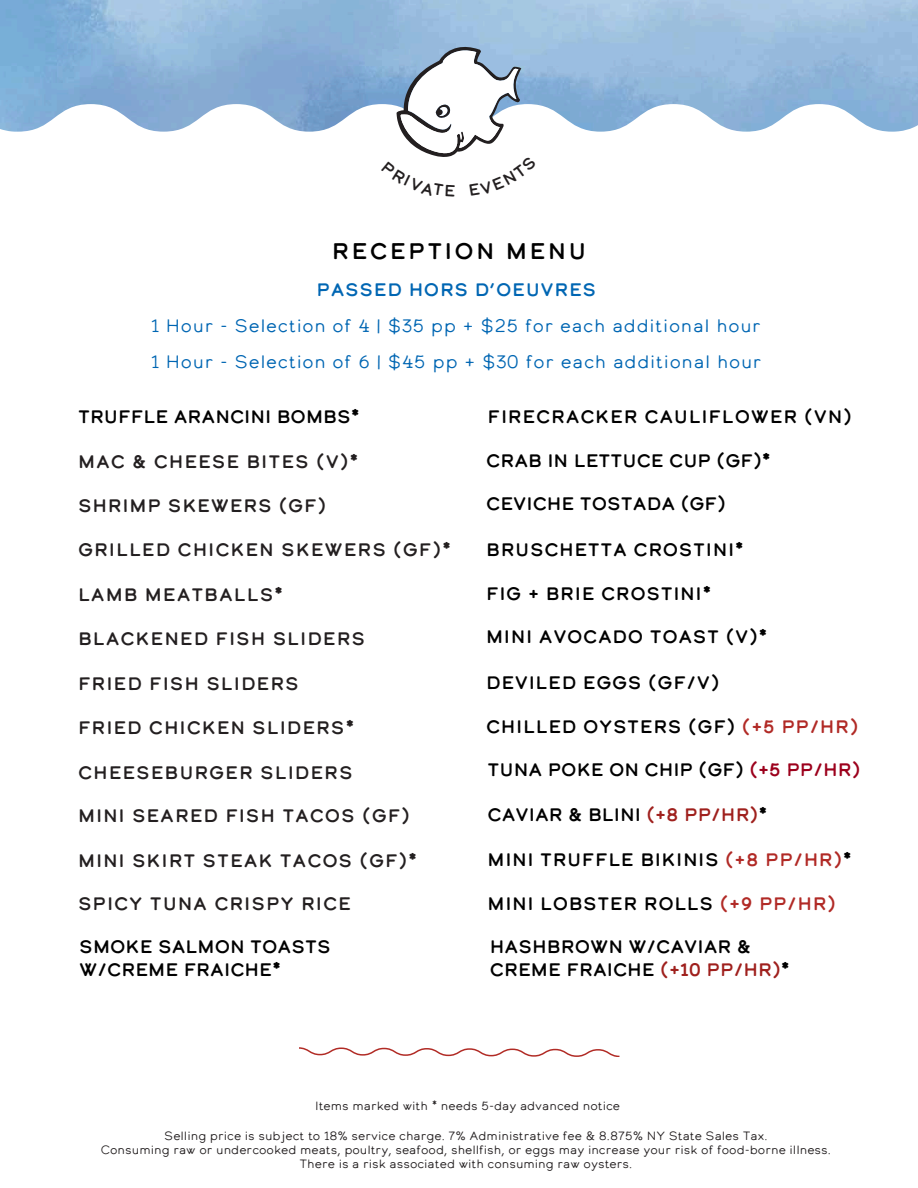
<style>
.page{position:relative;width:918px;height:1188px;background:#fff}
.page>*{position:absolute;margin:0;border:0;box-sizing:border-box;transform-origin:0 0}
.t1{font:22.5px "Calder Dark";letter-spacing:.1em;color:#000}
.t2{font:18px "Calder Dark";letter-spacing:.05em;color:#231f20}
.t3{font:18px/22.5px "Calder Dark";color:#000}
.t4{font:18px "Calder Dark";letter-spacing:.03em;color:#000}
.t5{font:18px/36px "Calder LC";letter-spacing:.04em;color:#0066b3}
.t6{font:18px "Calder Dark";letter-spacing:.035em;color:#0066b3}
.t7{font:12px "Calder LC";color:#231f20}
.s1{color:#b12a26}
.s2{color:#9c001c}
.s3{color:#9f201d}
</style>
<div class="page">
<img style="left:0;top:0;width:918px;height:132px">
<svg style="left:299px;top:1047px;width:320px;height:10px"></svg>
<svg style="left:381px;top:47px;width:156px;height:110px"></svg>
<h2 class="t1" style="left:332px;top:241px;width:256px">RECEPTION MENU</h2>
<h2 class="t6" style="left:317px;top:282px;width:281px">PASSED HORS D’OEUVRES</h2>
<h2 class="t5" style="left:151px;top:309px;width:612px">1 Hour - Selection of 4 | $35 pp + $25 for each additional hour<br>1 Hour - Selection of 6 | $45 pp + $30 for each additional hour</h2>
<h2 class="t3" style="left:78px;top:407px;width:283px">TRUFFLE ARANCINI BOMBS*</h2>
<h3 class="t2" style="left:78px;top:454px;width:282px">MAC &amp; CHEESE BITES (V)*</h3>
<h2 class="t4" style="left:488px;top:409px;width:366px">FIRECRACKER CAULIFLOWER (VN)</h2>
<h2 class="t3" style="left:486px;top:450px;width:286px">CRAB IN LETTUCE CUP (GF)*</h2>
<h1 class="t2" style="left:78px;top:497px;width:250px">SHRIMP SKEWERS (GF)</h1>
<h2 class="t2" style="left:78px;top:542px;width:375px">GRILLED CHICKEN SKEWERS (GF)*</h2>
<h2 class="t3" style="left:486px;top:493px;width:241px">CEVICHE TOSTADA (GF)</h2>
<h2 class="t4" style="left:486px;top:542px;width:259px">BRUSCHETTA CROSTINI*</h2>
<h2 class="t2" style="left:78px;top:587px;width:207px">LAMB MEATBALLS*</h2>
<h2 class="t4" style="left:486px;top:586px;width:227px">FIG + BRIE CROSTINI*</h2>
<h2 class="t2" style="left:78px;top:631px;width:289px">BLACKENED FISH SLIDERS</h2>
<h2 class="t2" style="left:78px;top:676px;width:222px">FRIED FISH SLIDERS</h2>
<h2 class="t2" style="left:78px;top:720px;width:278px">FRIED CHICKEN SLIDERS*</h2>
<h2 class="t2" style="left:78px;top:764px;width:276px">CHEESEBURGER SLIDERS</h2>
<h2 class="t2" style="left:78px;top:808px;width:333px">MINI SEARED FISH TACOS (GF)</h2>
<h2 class="t2" style="left:78px;top:853px;width:341px">MINI SKIRT STEAK TACOS (GF)*</h2>
<h2 class="t2" style="left:78px;top:896px;width:274px">SPICY TUNA CRISPY RICE</h2>
<h2 class="t4" style="left:486px;top:629px;width:283px">MINI AVOCADO TOAST (V)*</h2>
<h2 class="t4" style="left:486px;top:675px;width:235px">DEVILED EGGS (GF/V)</h2>
<h2 class="t4" style="left:486px;top:719px;width:374px">CHILLED OYSTERS (GF) <span class="s1">(+5 PP/HR)</span></h2>
<h2 class="t3" style="left:488px;top:760px;width:374px">TUNA POKE ON CHIP (GF) <span class="s2">(+5 PP/HR)</span></h2>
<h2 class="t3" style="left:488px;top:805px;width:281px">CAVIAR &amp; BLINI <span class="s3">(+8 PP/HR)</span>*</h2>
<h2 class="t4" style="left:488px;top:852px;width:366px">MINI TRUFFLE BIKINIS <span class="s1">(+8 PP/HR)</span>*</h2>
<h2 class="t4" style="left:488px;top:895px;width:350px">MINI LOBSTER ROLLS <span class="s1">(+9 PP/HR)</span></h2>
<h2 class="t3" style="left:79px;top:937px;width:253px">SMOKE SALMON TOASTS<br>W/CREME FRAICHE*</h2>
<h2 class="t3" style="left:490px;top:937px;width:302px">HASHBROWN W/CAVIAR &amp;<br>CREME FRAICHE <span class="s3">(+10 PP/HR)</span>*</h2>
<p class="t7" style="left:315px;top:1101px;width:307px">Items marked with * needs 5-day advanced notice</p>
<p class="t7" style="left:164px;top:1131px;width:605px">Selling price is subject to 18% service charge. 7% Administrative fee &amp; 8.875% NY State Sales Tax.</p>
<p class="t7" style="left:101px;top:1145px;width:732px">Consuming raw or undercooked meats, poultry, seafood, shellfish, or eggs may increase your risk of food-borne illness.</p>
<p class="t7" style="left:299px;top:1159px;width:334px">There is a risk associated with consuming raw oysters.</p>
</div>
